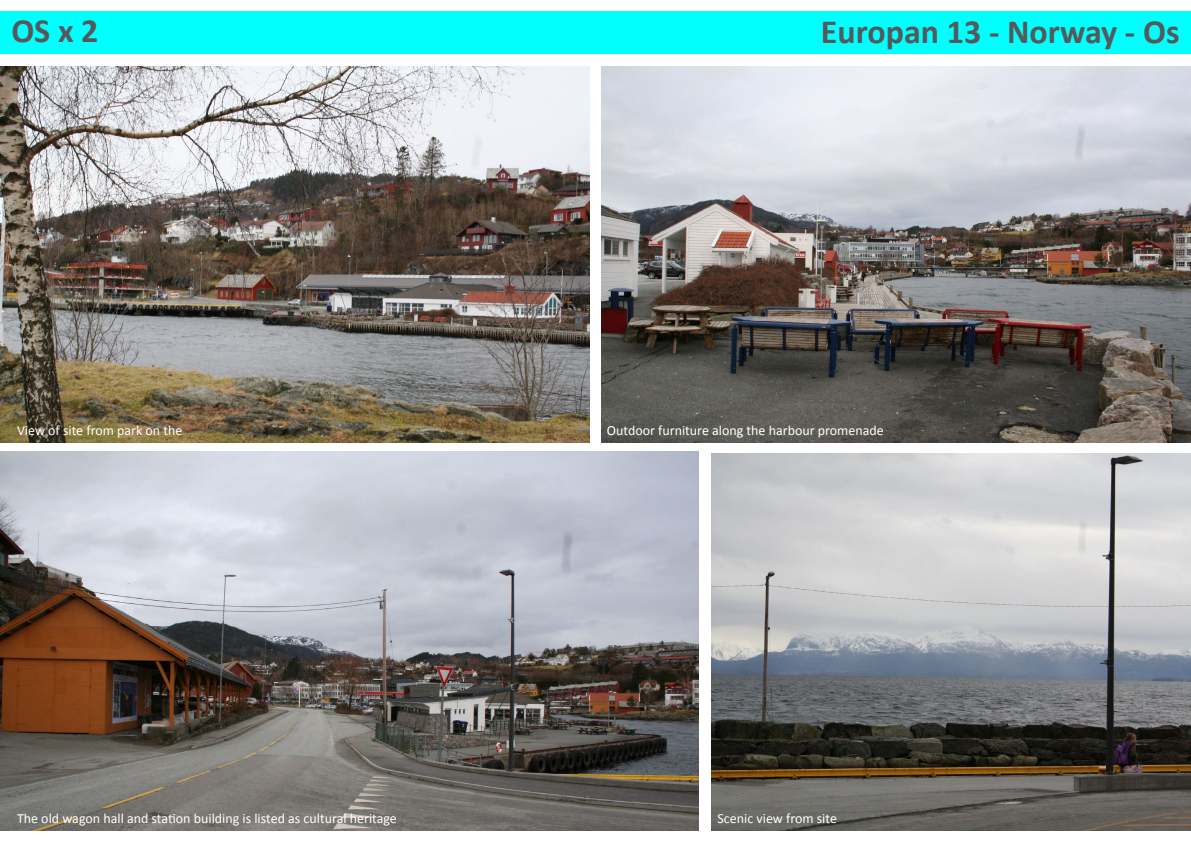
<style>
.page{position:relative;width:1191px;height:842px;background:#fff}
.page>*{position:absolute;margin:0;border:0;box-sizing:border-box;transform-origin:0 0}
.t1{font:700 34px "Calibri";color:#57585a}
.t2{font:700 33.9px "Calibri";color:#57585a}
.t3{font:14px "Calibri";color:#fff}
</style>
<div class="page">
<div style="left:0;top:11px;width:1191px;height:43px;background:#0ff"></div>
<img style="left:0;top:66px;width:590px;height:376px">
<img style="left:712px;top:454px;width:479px;height:377px">
<img style="left:0;top:452px;width:698px;height:379px">
<img style="left:601px;top:66px;width:590px;height:376px">
<p class="t2" style="left:11px;top:10px;width:89px">OS x 2</p>
<p class="t1" style="left:821px;top:10px;width:360px">Europan 13 - Norway - Os</p>
<p class="t3" style="left:17px;top:421px;width:167px">View of site from park on the</p>
<p class="t3" style="left:607px;top:421px;width:278px">Outdoor furniture along the harbour promenade</p>
<p class="t3" style="left:17px;top:810px;width:381px">The old wagon hall and station building is listed as cultural heritage</p>
<p class="t3" style="left:717px;top:810px;width:121px">Scenic view from site</p>
</div>
